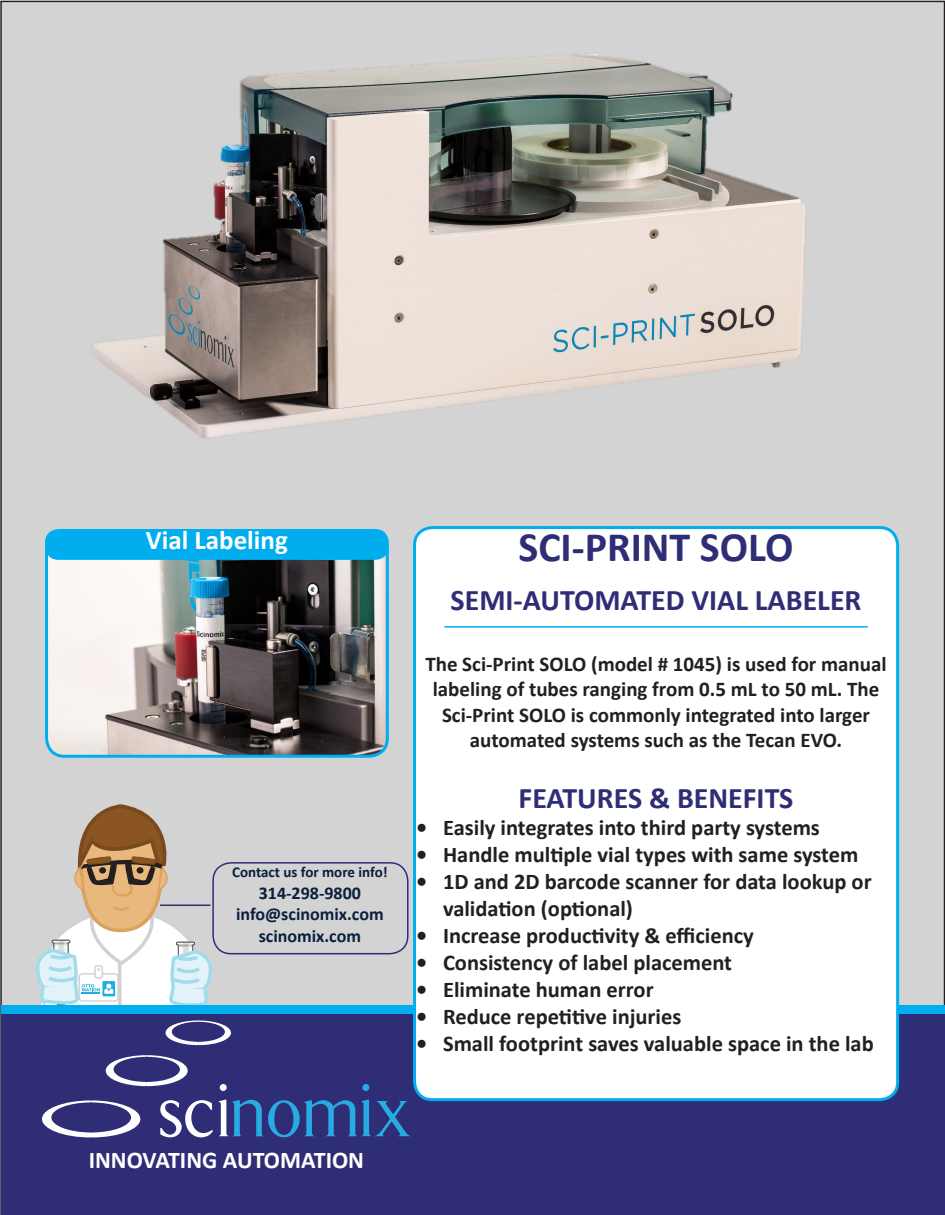
<style>
.page{position:relative;width:945px;height:1215px;background:#fff}
.page>*{position:absolute;margin:0;border:0;box-sizing:border-box;transform-origin:0 0}
.t1{font:700 42px "Calibri";color:#2e2d76}
.t2{font:700 30px "Calibri";color:#2e2d76}
.t3{font:700 27px "Calibri";color:#fff}
.t4{font:700 24px "Calibri";color:#fff}
.t5{font:700 22.5px/27px "Calibri";color:#231f20}
.t6{font:700 21px/25.2px "Calibri";color:#231f20;text-align:center}
.t7{font:700 18px "Calibri";color:#0a1f3d}
.t8{font:700 15px "Calibri";color:#0a1f3d}
</style>
<div class="page">
<div style="left:1px;top:1px;width:944px;height:1214px;background:#d3d3d3"></div>
<img style="left:91px;top:53px;width:715px;height:386px">
<img style="left:47px;top:531px;width:340px;height:223px">
<div style="left:45px;top:529px;width:344px;height:229px;border:3px solid #00aeef;border-radius:18px"></div>
<div style="left:45px;top:529px;width:344px;height:31px;background:#00aeef;border-radius:14px"></div>
<img style="left:215px;top:942px;width:7px;height:64px">
<svg style="left:32px;top:804px;width:183px;height:202px"></svg>
<div style="left:212px;top:862px;width:197px;height:92px;border:2px solid #2e2d76;border-radius:18px"></div>
<hr style="left:160px;top:905px;width:50px;height:1px;background:#2e2d76">
<div style="left:2px;top:1006px;width:943px;height:11px;background:#00aeef"></div>
<div style="left:2px;top:1014px;width:943px;height:201px;background:#2e2d76"></div>
<svg style="left:166px;top:1020px;width:65px;height:25px"></svg>
<svg style="left:42px;top:1055px;width:369px;height:83px"></svg>
<div style="left:415px;top:528px;width:483px;height:572px;background:#fff;border-radius:18px"></div>
<div style="left:413px;top:526px;width:486px;height:575px;border:3px solid #00aeef;border-radius:18px"></div>
<hr style="left:444px;top:626px;width:424px;height:2px;background:#00aeef">
<p class="t3" style="left:146px;top:521px;width:144px">Vial Labeling</p>
<p class="t8" style="left:232px;top:862px;width:157px">Contact us for more info!</p>
<p class="t7" style="left:259px;top:880px;width:104px">314-298-9800</p>
<p class="t7" style="left:236px;top:902px;width:149px">info@scinomix.com</p>
<p class="t7" style="left:259px;top:923px;width:104px">scinomix.com</p>
<p class="t1" style="left:519px;top:517px;width:276px">SCI-PRINT SOLO</p>
<p class="t2" style="left:451px;top:579px;width:412px">SEMI-AUTOMATED VIAL LABELER</p>
<p class="t6" style="left:425px;top:651px;width:463px">The Sci-Print SOLO (model # 1045) is used for manual labeling of tubes ranging from 0.5 mL to 50 mL. The Sci-Print SOLO is commonly integrated into larger automated systems such as the Tecan EVO.</p>
<p class="t2" style="left:519px;top:777px;width:276px">FEATURES &amp; BENEFITS</p>
<p class="t5" style="left:416px;top:814px;width:405px">• Easily integrates into third party systems</p>
<p class="t5" style="left:416px;top:841px;width:444px">• Handle multiple vial types with same system</p>
<p class="t5" style="left:443px;top:868px;width:430px;text-indent:-27px">• 1D and 2D barcode scanner for data lookup or validation (optional)</p>
<p class="t5" style="left:416px;top:922px;width:339px">• Increase productivity &amp; efficiency</p>
<p class="t5" style="left:416px;top:949px;width:318px">• Consistency of label placement</p>
<p class="t5" style="left:416px;top:976px;width:239px">• Eliminate human error</p>
<p class="t5" style="left:416px;top:1003px;width:267px">• Reduce repetitive injuries</p>
<p class="t5" style="left:416px;top:1030px;width:459px">• Small footprint saves valuable space in the lab</p>
<p class="t4" style="left:89px;top:1143px;width:277px">INNOVATING AUTOMATION</p>
</div>
